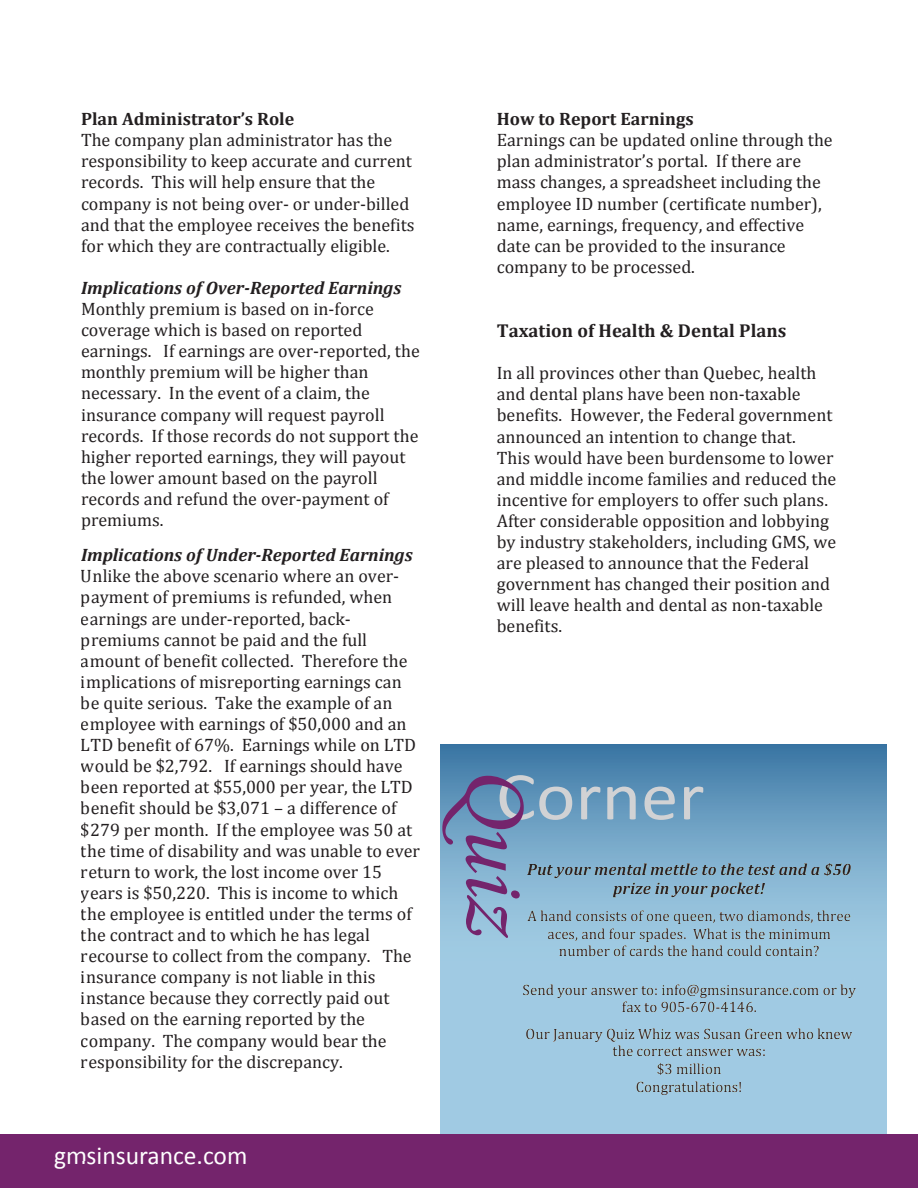
<style>
.page{position:relative;width:918px;height:1188px;background:#fff}
.page>*{position:absolute;margin:0;border:0;box-sizing:border-box;transform-origin:0 0}
.t1{font:69px "Calibri";color:#d1d2d4;scale:1.09 1}
.t2{font:25.5px "Calibri";color:#fff}
.t3{font:700 18.75px "Cambria";color:#231f20}
.t4{font:18px/21.1px "Cambria";color:#231f20}
.t5{font:italic 700 18px "Cambria";color:#231f20}
.t6{font:700 18px "Cambria";color:#231f20}
.t7{font:italic 700 16.5px/19.4px "Cambria";color:#231f20;text-align:center}
.t8{font:15px/17.5px "Cambria";color:#231f20;text-align:center}
</style>
<div class="page">
<svg style="left:441px;top:744px;width:445px;height:390px;background:#6fa1c4"></svg>
<div style="left:0;top:1134px;width:918px;height:54px;background:#74246c"></div>
<svg style="left:442px;top:776px;width:82px;height:162px;background:#798cb5"></svg>
<svg style="left:511px;top:845px;width:357px;height:289px;background:#99c5de"></svg>
<p class="t6" style="left:81px;top:106px;width:215px">Plan Administrator’s Role</p>
<p class="t4" style="left:81px;top:129px;width:335px">The company plan administrator has the responsibility to keep accurate and current records. This will help ensure that the company is not being over‐ or under‐billed and that the employee receives the benefits for which they are contractually eligible.</p>
<p class="t5" style="left:81px;top:275px;width:322px">Implications of Over‐Reported Earnings</p>
<p class="t4" style="left:81px;top:298px;width:340px">Monthly premium is based on in‐force coverage which is based on reported earnings. If earnings are over‐reported, the monthly premium will be higher than necessary. In the event of a claim, the insurance company will request payroll records. If those records do not support the higher reported earnings, they will payout the lower amount based on the payroll records and refund the over‐payment of premiums.</p>
<p class="t5" style="left:81px;top:542px;width:333px">Implications of Under‐Reported Earnings</p>
<p class="t4" style="left:81px;top:566px;width:341px">Unlike the above scenario where an over‐ payment of premiums is refunded, when earnings are under‐reported, back‐ premiums cannot be paid and the full amount of benefit collected. Therefore the implications of misreporting earnings can be quite serious. Take the example of an employee with earnings of $50,000 and an LTD benefit of 67%. Earnings while on LTD would be $2,792. If earnings should have been reported at $55,000 per year, the LTD benefit should be $3,071 – a difference of $279 per month. If the employee was 50 at the time of disability and was unable to ever return to work, the lost income over 15 years is $50,220. This is income to which the employee is entitled under the terms of the contract and to which he has legal recourse to collect from the company. The insurance company is not liable in this instance because they correctly paid out based on the earning reported by the company. The company would bear the responsibility for the discrepancy.</p>
<p class="t2" style="left:54px;top:1139px;width:195px">gmsinsurance.com</p>
<p class="t6" style="left:497px;top:106px;width:198px">How to Report Earnings</p>
<p class="t4" style="left:497px;top:129px;width:337px">Earnings can be updated online through the plan administrator’s portal. If there are mass changes, a spreadsheet including the employee ID number (certificate number), name, earnings, frequency, and effective date can be provided to the insurance company to be processed.</p>
<p class="t3" style="left:497px;top:317px;width:291px">Taxation of Health &amp; Dental Plans</p>
<p class="t4" style="left:497px;top:362px;width:341px">In all provinces other than Quebec, health and dental plans have been non‐taxable benefits. However, the Federal government announced an intention to change that.<br>This would have been burdensome to lower and middle income families and reduced the incentive for employers to offer such plans.<br>After considerable opposition and lobbying by industry stakeholders, including GMS, we are pleased to announce that the Federal government has changed their position and will leave health and dental as non‐taxable benefits.</p>
<p class="t1" style="left:496px;top:753px;width:193px">Corner</p>
<p class="t7" style="left:527px;top:859px;width:326px">Put your mental mettle to the test and a $50 prize in your pocket!</p>
<p class="t8" style="left:527px;top:907px;width:325px">A hand consists of one queen, two diamonds, three aces, and four spades. What is the minimum number of cards the hand could contain?</p>
<p class="t8" style="left:523px;top:981px;width:335px">Send your answer to: info@gmsinsurance.com or by fax to 905‐670‐4146.</p>
<p class="t8" style="left:526px;top:1025px;width:328px">Our January Quiz Whiz was Susan Green who knew the correct answer was:<br>$3 million<br>Congratulations!</p>
</div>
